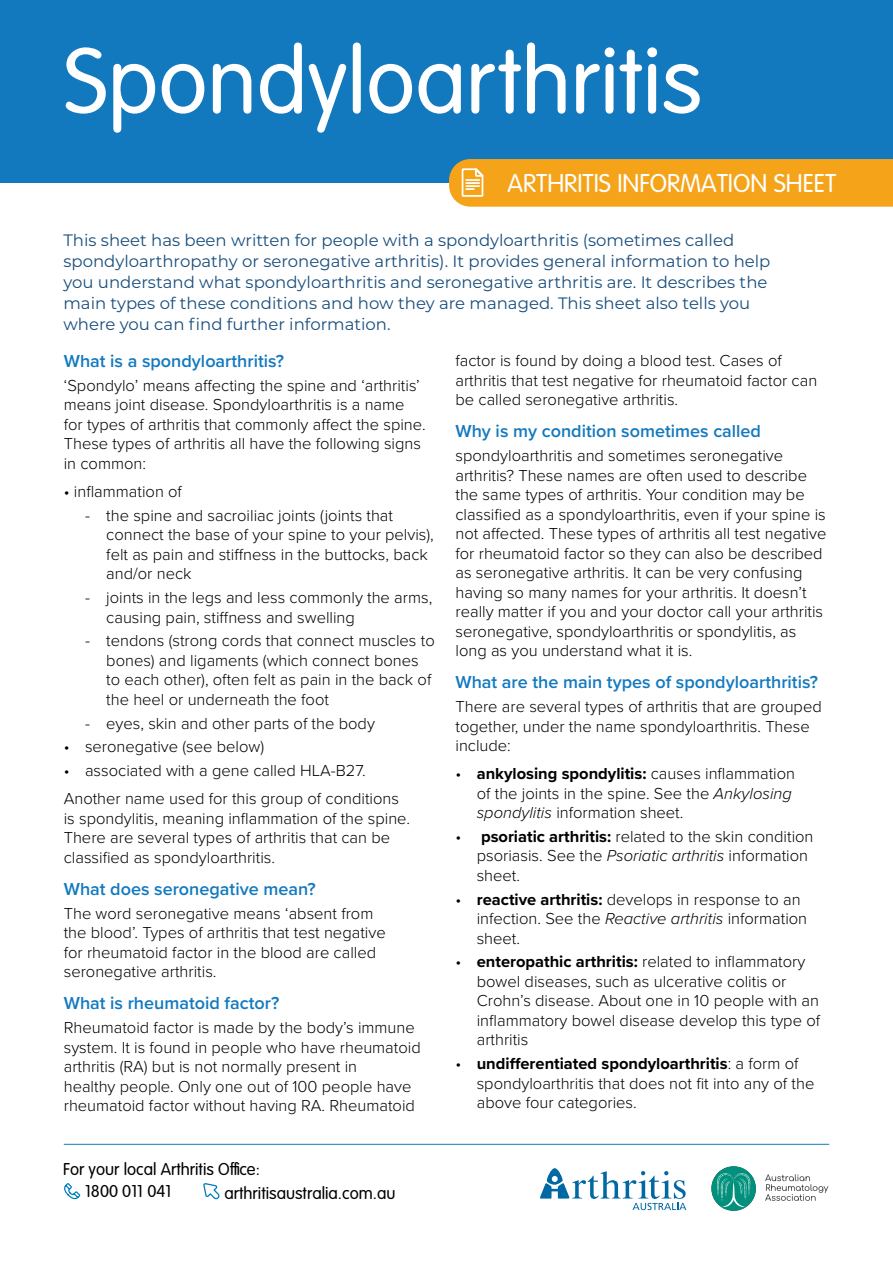
<style>
.page{position:relative;width:893px;height:1263px;background:#fff}
.page>*{position:absolute;margin:0;border:0;box-sizing:border-box;transform-origin:0 0}
.t1{font:300 97.5px "VAG Rundschrift D";color:#fff}
.t2{font:300 27px "VAG Rundschrift D";color:#fff}
.t3{font:600 18px "Proxima Nova";color:#1379bf}
.t4{font:300 18px/21.6px "VAG Rundschrift D";color:#000}
.t5{font:300 16.5px/19.5px "Proxima Nova";color:#000}
.t6{font:16.5px/21px "Montserrat";color:#184e7d}
.s1{font-weight:700}
.s2{font-style:italic}
</style>
<div class="page">
<svg style="left:540px;top:1168px;width:146px;height:42px"></svg>
<svg style="left:711px;top:1166px;width:45px;height:45px"></svg>
<svg style="left:717px;top:1173px;width:33px;height:35px"></svg>
<svg style="left:765px;top:1174px;width:63px;height:27px"></svg>
<svg style="left:64px;top:1183px;width:16px;height:16px"></svg>
<svg style="left:203px;top:1183px;width:16px;height:16px"></svg>
<hr style="left:64px;top:1144px;width:765px;height:1px;background:#1379bf">
<div style="left:0;top:0;width:893px;height:183px;background:#1379bf"></div>
<div style="left:449px;top:159px;width:444px;height:48px;background:#f5a319"></div>
<h1 class="t1" style="left:64px;top:28px;width:640px">Spondyloarthritis</h1>
<h2 class="t2" style="left:508px;top:169px;width:330px">ARTHRITIS INFORMATION SHEET</h2>
<p class="t6" style="left:63px;top:229px;width:708px">This sheet has been written for people with a spondyloarthritis (sometimes called spondyloarthropathy or seronegative arthritis). It provides general information to help you understand what spondyloarthritis and seronegative arthritis are. It describes the main types of these conditions and how they are managed. This sheet also tells you where you can find further information.</p>
<p class="t3" style="left:64px;top:348px;width:222px">What is a spondyloarthritis?</p>
<p class="t5" style="left:64px;top:375px;width:363px">‘Spondylo’ means affecting the spine and ‘arthritis’ means joint disease. Spondyloarthritis is a name for types of arthritis that commonly affect the spine.<br>These types of arthritis all have the following signs in common:</p>
<p class="t5" style="left:64px;top:481px;width:120px">• inflammation of</p>
<p class="t5" style="left:106px;top:505px;width:329px;text-indent:-21px">- the spine and sacroiliac joints (joints that connect the base of your spine to your pelvis), felt as pain and stiffness in the buttocks, back and/or neck</p>
<p class="t5" style="left:106px;top:587px;width:328px;text-indent:-21px">- joints in the legs and less commonly the arms, causing pain, stiffness and swelling</p>
<p class="t5" style="left:106px;top:630px;width:330px;text-indent:-21px">- tendons (strong cords that connect muscles to bones) and ligaments (which connect bones to each other), often felt as pain in the back of the heel or underneath the foot</p>
<p class="t5" style="left:85px;top:712px;width:291px">- eyes, skin and other parts of the body</p>
<p class="t5" style="left:64px;top:736px;width:202px">• seronegative (see below)</p>
<p class="t5" style="left:64px;top:756px;width:337px;line-height:28px">• associated with a gene called HLA-B27.<br>Another name used for this group of conditions</p>
<p class="t5" style="left:64px;top:807px;width:348px">is spondylitis, meaning inflammation of the spine.<br>There are several types of arthritis that can be classified as spondyloarthritis.</p>
<p class="t3" style="left:64px;top:875px;width:253px">What does seronegative mean?</p>
<p class="t5" style="left:64px;top:902px;width:323px">The word seronegative means ‘absent from the blood’. Types of arthritis that test negative for rheumatoid factor in the blood are called seronegative arthritis.</p>
<p class="t3" style="left:64px;top:990px;width:217px">What is rheumatoid factor?</p>
<p class="t5" style="left:64px;top:1017px;width:358px">Rheumatoid factor is made by the body’s immune system. It is found in people who have rheumatoid arthritis (RA) but is not normally present in<br>healthy people. Only one out of 100 people have rheumatoid factor without having RA. Rheumatoid</p>
<p class="t5" style="left:455px;top:350px;width:363px">factor is found by doing a blood test. Cases of arthritis that test negative for rheumatoid factor can be called seronegative arthritis.</p>
<p class="t3" style="left:455px;top:418px;width:307px">Why is my condition sometimes called</p>
<p class="t5" style="left:455px;top:445px;width:372px">spondyloarthritis and sometimes seronegative arthritis? These names are often used to describe the same types of arthritis. Your condition may be classified as a spondyloarthritis, even if your spine is not affected. These types of arthritis all test negative for rheumatoid factor so they can also be described as seronegative arthritis. It can be very confusing having so many names for your arthritis. It doesn’t really matter if you and your doctor call your arthritis seronegative, spondyloarthritis or spondylitis, as long as you understand what it is.</p>
<p class="t3" style="left:455px;top:669px;width:364px">What are the main types of spondyloarthritis?</p>
<p class="t5" style="left:455px;top:696px;width:368px">There are several types of arthritis that are grouped together, under the name spondyloarthritis. These include:</p>
<p class="t5" style="left:477px;top:763px;width:320px;text-indent:-21px">• <span class="s1">ankylosing spondylitis:</span> causes inflammation of the joints in the spine. See the <span class="s2">Ankylosing spondylitis</span> information sheet.</p>
<p class="t5" style="left:477px;top:826px;width:338px;text-indent:-21px">• <span class="s1">psoriatic arthritis:</span> related to the skin condition psoriasis. See the <span class="s2">Psoriatic arthritis</span> information sheet.</p>
<p class="t5" style="left:477px;top:888px;width:332px;text-indent:-21px">• <span class="s1">reactive arthritis:</span> develops in response to an infection. See the <span class="s2">Reactive arthritis</span> information sheet.</p>
<p class="t5" style="left:477px;top:951px;width:345px;text-indent:-21px">• <span class="s1">enteropathic arthritis:</span> related to inflammatory bowel diseases, such as ulcerative colitis or Crohn’s disease. About one in 10 people with an inflammatory bowel disease develop this type of arthritis</p>
<p class="t5" style="left:477px;top:1053px;width:339px;text-indent:-21px">• <span class="s1">undifferentiated spondyloarthritis</span>: a form of spondyloarthritis that does not fit into any of the above four categories.</p>
<p class="t4" style="left:85px;top:1159px;width:176px;text-indent:-22px">For your local Arthritis Office:<br>1800 011 041</p>
<p class="t4" style="left:225px;top:1183px;width:172px">arthritisaustralia.com.au</p>
</div>
